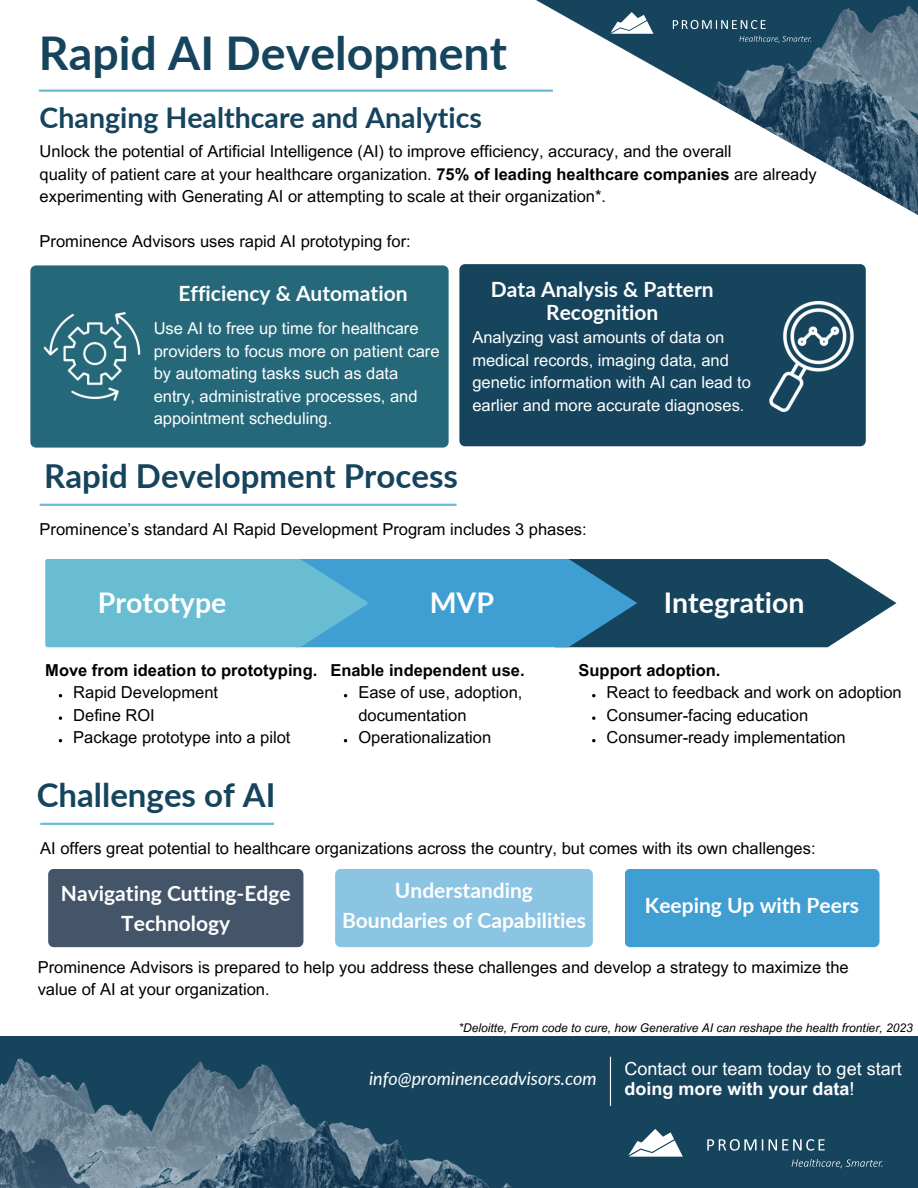
<style>
.page{position:relative;width:918px;height:1188px;background:#fff}
.page>*{position:absolute;margin:0;border:0;box-sizing:border-box;transform-origin:0 0}
.t1{font:700 46.5px "Lato";color:#16445d}
.t2{font:700 33px "Lato";color:#16445d}
.t3{font:700 28.5px "Lato";color:#16445d}
.t4{font:700 28.5px "Lato";color:#fff}
.t5{font:700 21px/29.2px "Lato";color:#fff;text-align:center}
.t6{font:18px/20.2px "Arial MT Pro";color:#fff}
.t7{font:italic 18px "Lato";color:#fff}
.t8{font:16.5px/22.5px "Arial MT Pro";color:#000}
.t9{font:16.5px/22.5px "Arial MT Pro";color:#fff}
.t10{font:700 16.5px "Arial MT Pro";color:#000}
.t11{font:italic 12px "Arial MT Pro";color:#000}
.s1{font-weight:700}
</style>
<div class="page">
<div style="left:0;top:1037px;width:918px;height:151px;background:#16445d"></div>
<img style="left:0;top:1056px;width:611px;height:132px">
<img style="left:477px;top:0;width:441px;height:215px">
<hr style="left:39px;top:90px;width:514px;height:2px;background:#69bdd2">
<hr style="left:40px;top:504px;width:417px;height:2px;background:#69bdd2">
<svg style="left:707px;top:1139px;width:56px;height:12px"></svg>
<svg style="left:769px;top:1139px;width:56px;height:12px"></svg>
<svg style="left:628px;top:1129px;width:55px;height:28px"></svg>
<svg style="left:792px;top:1159px;width:90px;height:9px"></svg>
<hr style="left:610px;top:1057px;width:1px;height:49px;background:#fff">
<svg style="left:673px;top:20px;width:93px;height:9px"></svg>
<svg style="left:610px;top:12px;width:44px;height:22px"></svg>
<svg style="left:739px;top:36px;width:72px;height:7px"></svg>
<div style="left:30px;top:265px;width:419px;height:183px;background:#246879"></div>
<div style="left:459px;top:264px;width:407px;height:182px;background:#16445d"></div>
<img style="left:756px;top:302px;width:110px;height:110px">
<img style="left:41px;top:305px;width:105px;height:100px">
<svg style="left:45px;top:559px;width:852px;height:88px;background:#4891b0"></svg>
<hr style="left:40px;top:823px;width:234px;height:2px;background:#69bdd2">
<svg style="left:59px;top:716px;width:3px;height:4px"></svg>
<svg style="left:592px;top:716px;width:3px;height:4px"></svg>
<div style="left:48px;top:869px;width:255px;height:78px;background:#44556a"></div>
<div style="left:335px;top:869px;width:258px;height:78px;background:#8cc4e4"></div>
<div style="left:625px;top:869px;width:255px;height:78px;background:#3f9ed2"></div>
<p class="t1" style="left:39px;top:24px;width:470px">Rapid AI Development</p>
<p class="t3" style="left:40px;top:100px;width:444px">Changing Healthcare and Analytics</p>
<p class="t8" style="left:40px;top:142px;width:693px">Unlock the potential of Artificial Intelligence (AI) to improve efficiency, accuracy, and the overall</p>
<p class="t8" style="left:40px;top:165px;width:779px">quality of patient care at your healthcare organization. <span class="s1">75% of leading healthcare companies</span> are already experimenting with Generating AI or attempting to scale at their organization*.</p>
<p class="t8" style="left:40px;top:232px;width:373px">Prominence Advisors uses rapid AI prototyping for:</p>
<p class="t5" style="left:179px;top:278px;width:231px">Efficiency &amp; Automation</p>
<p class="t5" style="left:491px;top:278px;width:224px;line-height:22.5px">Data Analysis &amp; Pattern<br>Recognition</p>
<p class="t9" style="left:154px;top:320px;width:287px">Use AI to free up time for healthcare providers to focus more on patient care by automating tasks such as data entry, administrative processes, and appointment scheduling.</p>
<p class="t9" style="left:472px;top:329px;width:280px">Analyzing vast amounts of data on medical records, imaging data, and genetic information with AI can lead to earlier and more accurate diagnoses.</p>
<p class="t2" style="left:44px;top:456px;width:415px">Rapid Development Process</p>
<p class="t8" style="left:40px;top:520px;width:549px">Prominence’s standard AI Rapid Development Program includes 3 phases:</p>
<p class="t4" style="left:98px;top:585px;width:130px">Prototype</p>
<p class="t4" style="left:430px;top:585px;width:66px">MVP</p>
<p class="t4" style="left:664px;top:585px;width:142px">Integration</p>
<p class="t10" style="left:45px;top:664px;width:274px">Move from ideation to prototyping.</p>
<p class="t8" style="left:73px;top:684px;width:146px">Rapid Development</p>
<p class="t8" style="left:73px;top:706px;width:83px">Define ROI</p>
<p class="t8" style="left:73px;top:729px;width:219px">Package prototype into a pilot</p>
<p class="t10" style="left:330px;top:664px;width:196px">Enable independent use.</p>
<p class="t8" style="left:358px;top:684px;width:166px">Ease of use, adoption, documentation</p>
<p class="t8" style="left:358px;top:729px;width:134px">Operationalization</p>
<p class="t10" style="left:579px;top:664px;width:143px">Support adoption.</p>
<p class="t8" style="left:607px;top:684px;width:297px">React to feedback and work on adoption</p>
<p class="t8" style="left:607px;top:706px;width:203px">Consumer-facing education</p>
<p class="t8" style="left:607px;top:729px;width:241px">Consumer-ready implementation</p>
<p class="t2" style="left:37px;top:775px;width:240px">Challenges of AI</p>
<p class="t8" style="left:40px;top:839px;width:777px">AI offers great potential to healthcare organizations across the country, but comes with its own challenges:</p>
<p class="t5" style="left:61px;top:879px;width:231px">Navigating Cutting-Edge<br>Technology</p>
<p class="t5" style="left:342px;top:876px;width:245px">Understanding<br>Boundaries of Capabilities</p>
<p class="t5" style="left:645px;top:890px;width:216px">Keeping Up with Peers</p>
<p class="t8" style="left:38px;top:958px;width:813px">Prominence Advisors is prepared to help you address these challenges and develop a strategy to maximize the value of AI at your organization.</p>
<p class="t11" style="left:458px;top:1023px;width:456px">*Deloitte, From code to cure, how Generative AI can reshape the health frontier, 2023</p>
<p class="t7" style="left:369px;top:1067px;width:229px">info@prominenceadvisors.com</p>
<p class="t6" style="left:625px;top:1060px;width:279px">Contact our team today to get start <span class="s1">doing more with your data</span>!</p>
</div>
